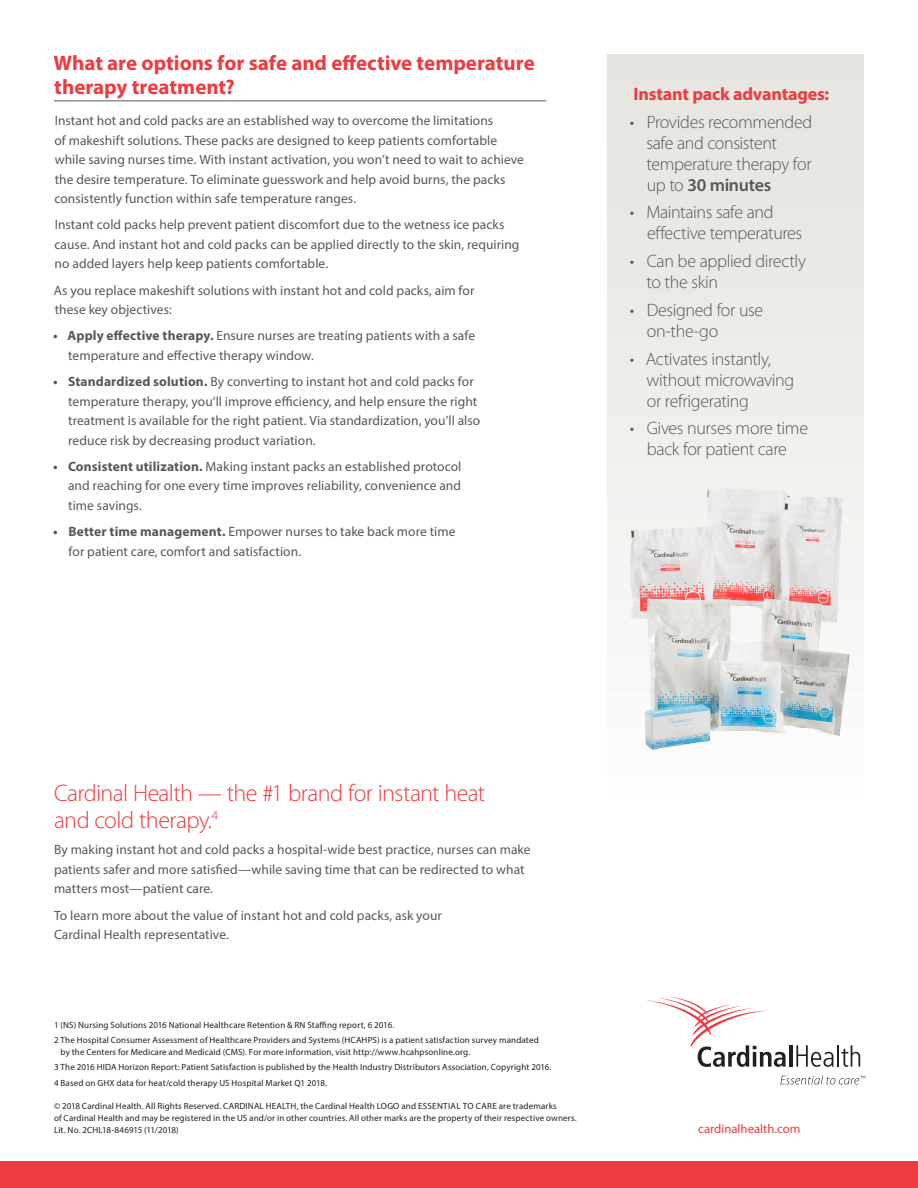
<style>
.page{position:relative;width:918px;height:1188px;background:#fff}
.page>*{position:absolute;margin:0;border:0;box-sizing:border-box;transform-origin:0 0}
.Body_Copy{font:300 24px/27px "Myriad Pro";letter-spacing:-.025em;color:#ee3a41}
.Single_Rule_SubHeade{font:700 21px/24px "Myriad Pro";color:#ee3a41}
.t1{font:300 18px/21px "Myriad Pro";letter-spacing:-.02em;color:#57585a}
.Body_Copy-2{font:700 18px "Myriad Pro";letter-spacing:-.01em;color:#ee3a41}
.Body_Copy-3{font:13.5px/19.5px "Myriad Pro";letter-spacing:.005em;color:#57585a}
.Adress_Block{font:12.75px "Myriad Pro";color:#ee3a41}
.Body_Copy-4{font:9px/12px "Myriad Pro";letter-spacing:.015em;color:#231f20}
.s1{font-weight:700}
.s2{font-weight:600}
</style>
<div class="page">
<div style="left:608px;top:54px;width:256px;height:767px;background:linear-gradient(to bottom,#e4e3dd,#faf9f9)"></div>
<hr style="left:54px;top:100px;width:492px;height:1px;background:#57585a">
<div style="left:0;top:1161px;width:918px;height:27px;background:#ee3a41"></div>
<img style="left:630px;top:488px;width:138px;height:131px">
<img style="left:644px;top:599px;width:206px;height:151px">
<svg style="left:780px;top:1075px;width:86px;height:10px"></svg>
<hr style="left:789px;top:1045px;width:4px;height:22px;background:#231f20">
<hr style="left:837px;top:1045px;width:2px;height:22px;background:#231f20">
<svg style="left:647px;top:996px;width:139px;height:71px"></svg>
<svg style="left:841px;top:1045px;width:19px;height:22px"></svg>
<svg style="left:796px;top:1045px;width:38px;height:22px"></svg>
<p class="Single_Rule_SubHeade" style="left:54px;top:50px;width:483px">What are options for safe and effective temperature therapy treatment?</p>
<p class="Body_Copy-3" style="left:54px;top:111px;width:471px">Instant hot and cold packs are an established way to overcome the limitations<br>of makeshift solutions. These packs are designed to keep patients comfortable while saving nurses time. With instant activation, you won’t need to wait to achieve the desire temperature. To eliminate guesswork and help avoid burns, the packs consistently function within safe temperature ranges.</p>
<p class="Body_Copy-3" style="left:54px;top:215px;width:467px">Instant cold packs help prevent patient discomfort due to the wetness ice packs cause. And instant hot and cold packs can be applied directly to the skin, requiring no added layers help keep patients comfortable.</p>
<p class="Body_Copy-3" style="left:54px;top:280px;width:422px">As you replace makeshift solutions with instant hot and cold packs, aim for these key objectives:</p>
<p class="Body_Copy-3" style="left:68px;top:326px;width:409px;text-indent:-15px"><span class="s1">• Apply effective therapy.</span> Ensure nurses are treating patients with a safe temperature and effective therapy window.</p>
<p class="Body_Copy-3" style="left:68px;top:372px;width:414px;text-indent:-15px"><span class="s1">• Standardized solution.</span> By converting to instant hot and cold packs for temperature therapy, you’ll improve efficiency, and help ensure the right treatment is available for the right patient. Via standardization, you’ll also reduce risk by decreasing product variation.</p>
<p class="Body_Copy-3" style="left:68px;top:457px;width:395px;text-align:justify;text-indent:-15px"><span class="s1">• Consistent utilization.</span> Making instant packs an established protocol and reaching for one every time improves reliability, convenience and time savings.</p>
<p class="Body_Copy-3" style="left:68px;top:522px;width:389px;text-indent:-15px"><span class="s1">• Better time management.</span> Empower nurses to take back more time for patient care, comfort and satisfaction.</p>
<p class="Body_Copy-2" style="left:634px;top:82px;width:197px">Instant pack advantages:</p>
<p class="t1" style="left:646px;top:111px;width:168px;text-indent:-17px">• Provides recommended safe and consistent temperature therapy for up to <span class="s2">30 minutes</span></p>
<p class="t1" style="left:647px;top:202px;width:157px;text-indent:-17px">• Maintains safe and effective temperatures</p>
<p class="t1" style="left:647px;top:251px;width:161px;text-indent:-17px">• Can be applied directly to the skin</p>
<p class="t1" style="left:647px;top:300px;width:118px;text-indent:-17px">• Designed for use on-the-go</p>
<p class="t1" style="left:647px;top:348px;width:149px;text-indent:-17px">• Activates instantly, without microwaving or refrigerating</p>
<p class="t1" style="left:630px;top:418px;width:180px;text-align:center">• Gives nurses more time back for patient care</p>
<p class="Body_Copy" style="left:54px;top:780px;width:433px">Cardinal Health — the #1 brand for instant heat and cold therapy.<sup>4</sup></p>
<p class="Body_Copy-3" style="left:54px;top:840px;width:478px">By making instant hot and cold packs a hospital-wide best practice, nurses can make patients safer and more satisfied—while saving time that can be redirected to what matters most—patient care.</p>
<p class="Body_Copy-3" style="left:54px;top:905px;width:389px">To learn more about the value of instant hot and cold packs, ask your<br>Cardinal Health representative.</p>
<p class="Body_Copy-4" style="left:54px;top:1019px;width:342px">1 (NS) Nursing Solutions 2016 National Healthcare Retention &amp; RN Staffing report, 6 2016.</p>
<p class="Body_Copy-4" style="left:61px;top:1034px;width:480px;text-indent:-7px">2 The Hospital Consumer Assessment of Healthcare Providers and Systems (HCAHPS) is a patient satisfaction survey mandated by the Centers for Medicare and Medicaid (CMS). For more information, visit http://www.hcahpsonline.org.</p>
<p class="Body_Copy-4" style="left:54px;top:1061px;width:499px">3 The 2016 HIDA Horizon Report: Patient Satisfaction is published by the Health Industry Distributors Association, Copyright 2016.</p>
<p class="Body_Copy-4" style="left:54px;top:1076px;width:275px">4 Based on GHX data for heat/cold therapy US Hospital Market Q1 2018.</p>
<p class="Body_Copy-4" style="left:54px;top:1100px;width:524px">© 2018 Cardinal Health. All Rights Reserved. CARDINAL HEALTH, the Cardinal Health LOGO and ESSENTIAL TO CARE are trademarks<br>of Cardinal Health and may be registered in the US and/or in other countries. All other marks are the property of their respective owners.<br>Lit. No. 2CHL18-846915 (11/2018)</p>
<p class="Adress_Block" style="left:698px;top:1121px;width:104px">cardinalhealth.com</p>
</div>
